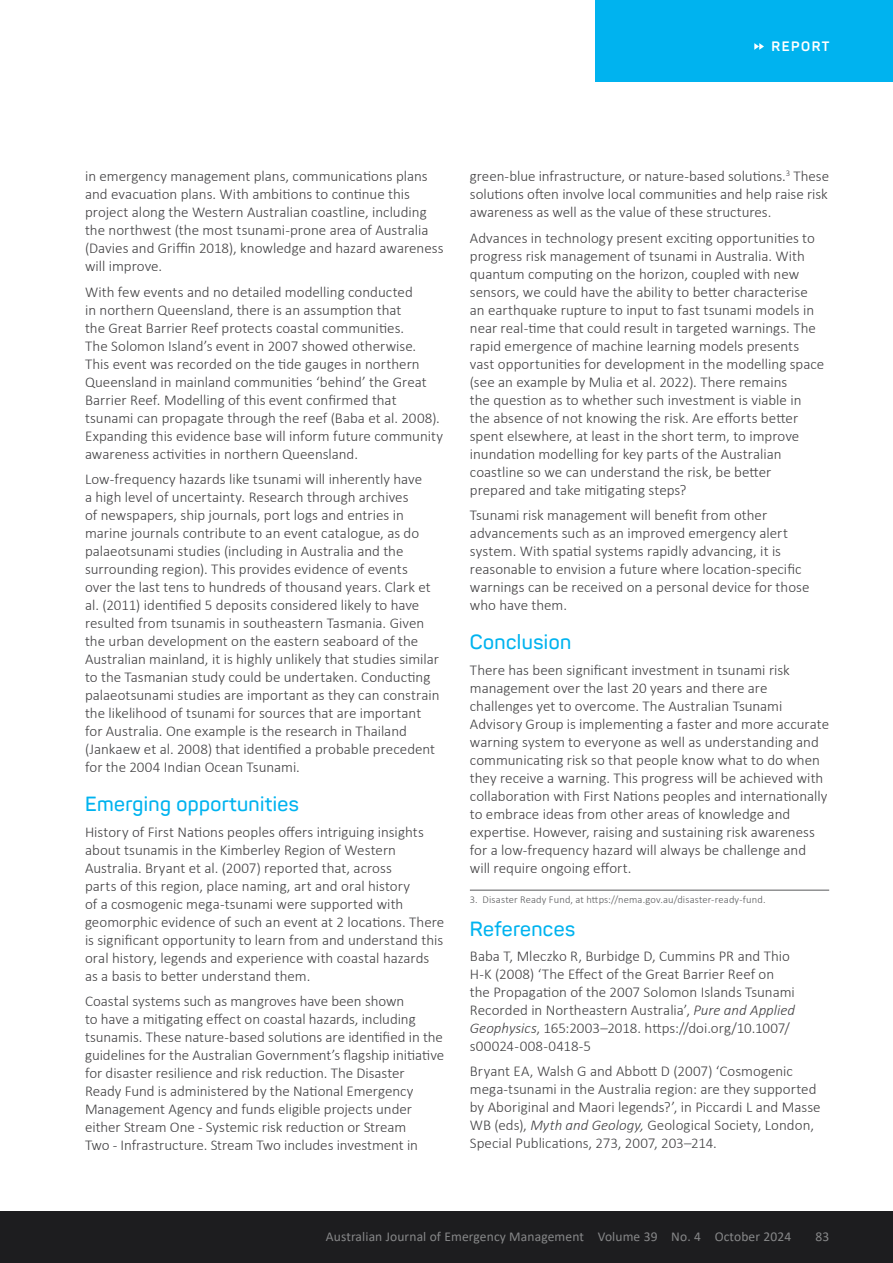
<style>
.page{position:relative;width:893px;height:1263px;background:#fff}
.page>*{position:absolute;margin:0;border:0;box-sizing:border-box;transform-origin:0 0}
.t1{font:600 20.25px "Panton";letter-spacing:.02em;color:#00b3ef}
.t2{font:300 15px/18px "Calibri";color:#414042}
.t3{font:13.5px "Calibri";letter-spacing:.01em;color:#868788}
.t4{font:700 13.5px "Panton";letter-spacing:.11em;color:#fff}
.t5{font:300 10.5px "Calibri";letter-spacing:.015em;color:#58595b}
.s1{font-style:italic}
</style>
<div class="page">
<div style="left:596px;top:0;width:297px;height:81px;background:#00b3ef"></div>
<svg style="left:754px;top:43px;width:10px;height:7px"></svg>
<div style="left:0;top:1212px;width:893px;height:51px;background:#1d1d1f"></div>
<hr style="left:470px;top:890px;width:359px;height:1px;background:#58595b">
<p class="t4" style="left:772px;top:38px;width:59px">REPORT</p>
<p class="t2" style="left:85px;top:167px;width:360px">in emergency management plans, communications plans and evacuation plans. With ambitions to continue this project along the Western Australian coastline, including the northwest (the most tsunami-prone area of Australia (Davies and Griffin 2018), knowledge and hazard awareness will improve.</p>
<p class="t2" style="left:85px;top:283px;width:360px">With few events and no detailed modelling conducted<br>in northern Queensland, there is an assumption that<br>the Great Barrier Reef protects coastal communities.<br>The Solomon Island’s event in 2007 showed otherwise.<br>This event was recorded on the tide gauges in northern Queensland in mainland communities ‘behind’ the Great Barrier Reef. Modelling of this event confirmed that tsunami can propagate through the reef (Baba et al. 2008).<br>Expanding this evidence base will inform future community awareness activities in northern Queensland.</p>
<p class="t2" style="left:85px;top:470px;width:356px">Low-frequency hazards like tsunami will inherently have<br>a high level of uncertainty. Research through archives<br>of newspapers, ship journals, port logs and entries in marine journals contribute to an event catalogue, as do palaeotsunami studies (including in Australia and the surrounding region). This provides evidence of events<br>over the last tens to hundreds of thousand years. Clark et al. (2011) identified 5 deposits considered likely to have resulted from tsunamis in southeastern Tasmania. Given the urban development on the eastern seaboard of the Australian mainland, it is highly unlikely that studies similar to the Tasmanian study could be undertaken. Conducting palaeotsunami studies are important as they can constrain the likelihood of tsunami for sources that are important for Australia. One example is the research in Thailand (Jankaew et al. 2008) that identified a probable precedent for the 2004 Indian Ocean Tsunami.</p>
<h1 class="t1" style="left:85px;top:791px;width:215px">Emerging opportunities</h1>
<p class="t2" style="left:85px;top:822px;width:361px">History of First Nations peoples offers intriguing insights about tsunamis in the Kimberley Region of Western Australia. Bryant et al. (2007) reported that, across<br>parts of this region, place naming, art and oral history<br>of a cosmogenic mega-tsunami were supported with geomorphic evidence of such an event at 2 locations. There is significant opportunity to learn from and understand this oral history, legends and experience with coastal hazards as a basis to better understand them.</p>
<p class="t2" style="left:85px;top:992px;width:361px">Coastal systems such as mangroves have been shown<br>to have a mitigating effect on coastal hazards, including tsunamis. These nature-based solutions are identified in the guidelines for the Australian Government’s flagship initiative for disaster resilience and risk reduction. The Disaster Ready Fund is administered by the National Emergency Management Agency and funds eligible projects under either Stream One - Systemic risk reduction or Stream<br>Two - Infrastructure. Stream Two includes investment in</p>
<p class="t2" style="left:470px;top:167px;width:361px;text-align:justify">green-blue infrastructure, or nature-based solutions.<sup>3</sup> These solutions often involve local communities and help raise risk awareness as well as the value of these structures.</p>
<p class="t2" style="left:470px;top:229px;width:356px">Advances in technology present exciting opportunities to progress risk management of tsunami in Australia. With quantum computing on the horizon, coupled with new sensors, we could have the ability to better characterise an earthquake rupture to input to fast tsunami models in near real-time that could result in targeted warnings. The rapid emergence of machine learning models presents vast opportunities for development in the modelling space (see an example by Mulia et al. 2022). There remains<br>the question as to whether such investment is viable in the absence of not knowing the risk. Are efforts better spent elsewhere, at least in the short term, to improve inundation modelling for key parts of the Australian coastline so we can understand the risk, be better prepared and take mitigating steps?</p>
<p class="t2" style="left:470px;top:506px;width:341px">Tsunami risk management will benefit from other advancements such as an improved emergency alert system. With spatial systems rapidly advancing, it is reasonable to envision a future where location-specific warnings can be received on a personal device for those who have them.</p>
<h1 class="t1" style="left:470px;top:629px;width:103px">Conclusion</h1>
<p class="t2" style="left:470px;top:660px;width:361px">There has been significant investment in tsunami risk management over the last 20 years and there are challenges yet to overcome. The Australian Tsunami Advisory Group is implementing a faster and more accurate warning system to everyone as well as understanding and communicating risk so that people know what to do when they receive a warning. This progress will be achieved with collaboration with First Nations peoples and internationally to embrace ideas from other areas of knowledge and expertise. However, raising and sustaining risk awareness for a low-frequency hazard will always be challenge and will require ongoing effort.</p>
<p class="t5" style="left:470px;top:893px;width:297px">3. Disaster Ready Fund, at https://nema.gov.au/disaster-ready-fund.</p>
<h1 class="t1" style="left:470px;top:916px;width:107px">References</h1>
<p class="t2" style="left:470px;top:947px;width:327px">Baba T, Mleczko R, Burbidge D, Cummins PR and Thio H-K (2008) ‘The Effect of the Great Barrier Reef on the Propagation of the 2007 Solomon Islands Tsunami Recorded in Northeastern Australia’, <span class="s1">Pure and Applied Geophysics</span>, 165:2003–2018. https://doi.org/10.1007/ s00024-008-0418-5</p>
<p class="t2" style="left:470px;top:1062px;width:352px">Bryant EA, Walsh G and Abbott D (2007) ‘Cosmogenic mega-tsunami in the Australia region: are they supported by Aboriginal and Maori legends?’, in Piccardi L and Masse WB (eds), <span class="s1">Myth and Geology,</span> Geological Society, London, Special Publications, 273, 2007, 203–214.</p>
<p class="t3" style="left:326px;top:1227px;width:467px">Australian Journal of Emergency Management Volume 39 No. 4 October 2024</p>
<p class="t3" style="left:815px;top:1227px;width:15px">83</p>
</div>
